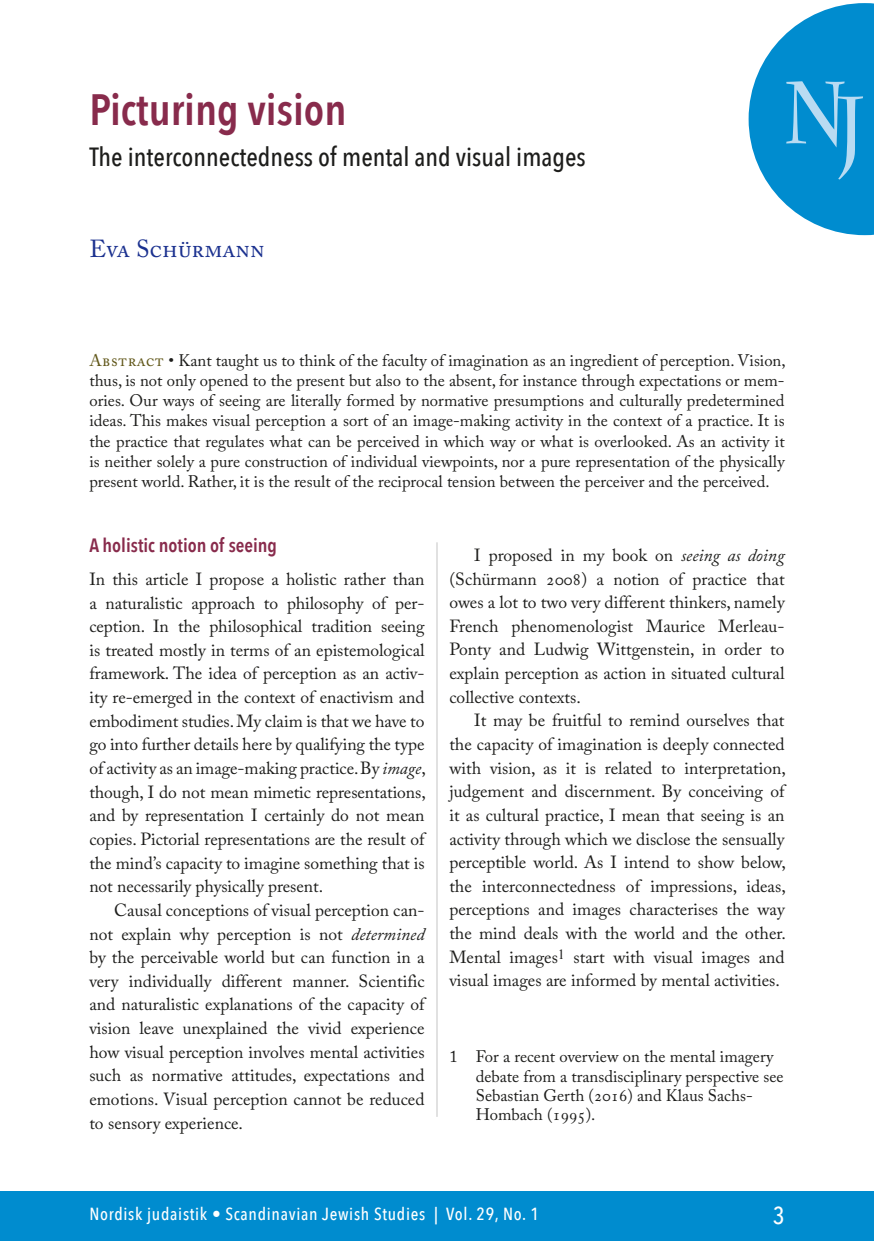
<style>
.page{position:relative;width:874px;height:1241px;background:#fff}
.page>*{position:absolute;margin:0;border:0;box-sizing:border-box;transform-origin:0 0}
.t1{font:700 87.5px "Charlemagne Std";color:#b9dbf2;scale:.8 1}
.t2{font:600 43.75px "Avenir Next Condensed";color:#882b4c}
.t3{font:500 26.25px "Avenir Next Condensed";color:#1d1d1b}
.t4{font:24.5px "Adobe Caslon Pro";color:#1b318f}
.t5{font:500 24.5px "Avenir Next Condensed";color:#fff}
.t6{font:600 19.25px "Avenir Next Condensed";color:#882b4c}
.t7{font:17.5px/23.6px "Adobe Caslon Pro";color:#1d1d1b;text-align:justify}
.t8{font:500 17.5px "Avenir Next Condensed";letter-spacing:.04em;color:#fff}
.t9{font:16.62px/20.1px "Adobe Caslon Pro";color:#1d1d1b;text-align:justify}
.s1{color:#605618}
.s2{font-style:italic}
</style>
<div class="page">
<div style="left:0;top:1191px;width:873px;height:49px;background:#008ccf"></div>
<hr style="left:436px;top:542px;width:1px;height:574px;background:#d0d0d0">
<svg style="left:748px;top:3px;width:125px;height:232px"></svg>
<h2 class="t2" style="left:89px;top:72px;width:258px">Picturing vision</h2>
<h3 class="t3" style="left:89px;top:141px;width:497px">The interconnectedness of mental and visual images</h3>
<h3 class="t4" style="left:89px;top:235px;width:177px">Eva Schürmann</h3>
<h1 class="t1" style="left:783px;top:69px;width:103px">NJ</h1>
<p class="t9" style="left:89px;top:350px;width:697px"><span class="s1">Abstract</span> • Kant taught us to think of the faculty of imagination as an ingredient of perception. Vision, thus, is not only opened to the present but also to the absent, for instance through expectations or mem&shy;ories. Our ways of seeing are literally formed by normative presumptions and culturally predetermined ideas. This makes visual perception a sort of an image-making activity in the context of a practice. It is the practice that regulates what can be perceived in which way or what is overlooked. As an activity it is neither solely a pure construction of individual viewpoints, nor a pure representation of the physically present world. Rather, it is the result of the reciprocal tension between the perceiver and the perceived.</p>
<p class="t6" style="left:89px;top:528px;width:189px">A holistic notion of seeing</p>
<p class="t7" style="left:89px;top:567px;width:338px">In this article I propose a holistic rather than a naturalistic approach to philosophy of per&shy;ception. In the philosophical tradition seeing is treated mostly in terms of an epistemological framework. The idea of perception as an activ&shy;ity re-emerged in the context of enactivism and embodiment studies. My claim is that we have to go into further details here by qualifying the type of activity as an image-making practice. By <span class="s2">image</span>, though, I do not mean mimetic representations, and by representation I certainly do not mean copies. Pictorial representations are the result of the mind’s capacity to imagine something that is not necessarily physically present.</p>
<p class="t7" style="left:89px;top:897px;width:336px;text-indent:25px">Causal conceptions of visual perception can&shy;not explain why perception is not <span class="s2">determined </span>by the perceivable world but can function in a very individually different manner. Scientific and naturalistic explanations of the capacity of vision leave unexplained the vivid experience how visual perception involves mental activities such as normative attitudes, expectations and emotions. Visual perception cannot be reduced to sensory experience.</p>
<p class="t7" style="left:449px;top:543px;width:336px;text-indent:25px">I proposed in my book on <span class="s2">seeing as doing </span>(Schürmann 2008) a notion of practice that owes a lot to two very different thinkers, namely French phenomenologist Maurice Merleau-Ponty and Ludwig Wittgenstein, in order to explain perception as action in situated cultural collective contexts.</p>
<p class="t7" style="left:449px;top:708px;width:338px;text-indent:25px">It may be fruitful to remind ourselves that the capacity of imagination is deeply connected with vision, as it is related to interpretation, judgement and discernment. By conceiving of it as cultural practice, I mean that seeing is an activity through which we disclose the sensually perceptible world. As I intend to show below, the interconnectedness of impressions, ideas, perceptions and images characterises the way the mind deals with the world and the other.<br>Mental images<sup>1</sup> start with visual images and visual images are informed by mental activities.</p>
<p class="t9" style="left:475px;top:1046px;width:309px;line-height:19.2px;text-align:left;text-indent:-26px">1 For a recent overview on the mental imagery debate from a transdisciplinary perspective see Sebastian Gerth (2016) and Klaus Sachs-Hombach (1995).</p>
<p class="t8" style="left:89px;top:1203px;width:450px">Nordisk judaistik • Scandinavian Jewish Studies | Vol. 29, No. 1</p>
<h3 class="t5" style="left:772px;top:1200px;width:13px">3</h3>
</div>
